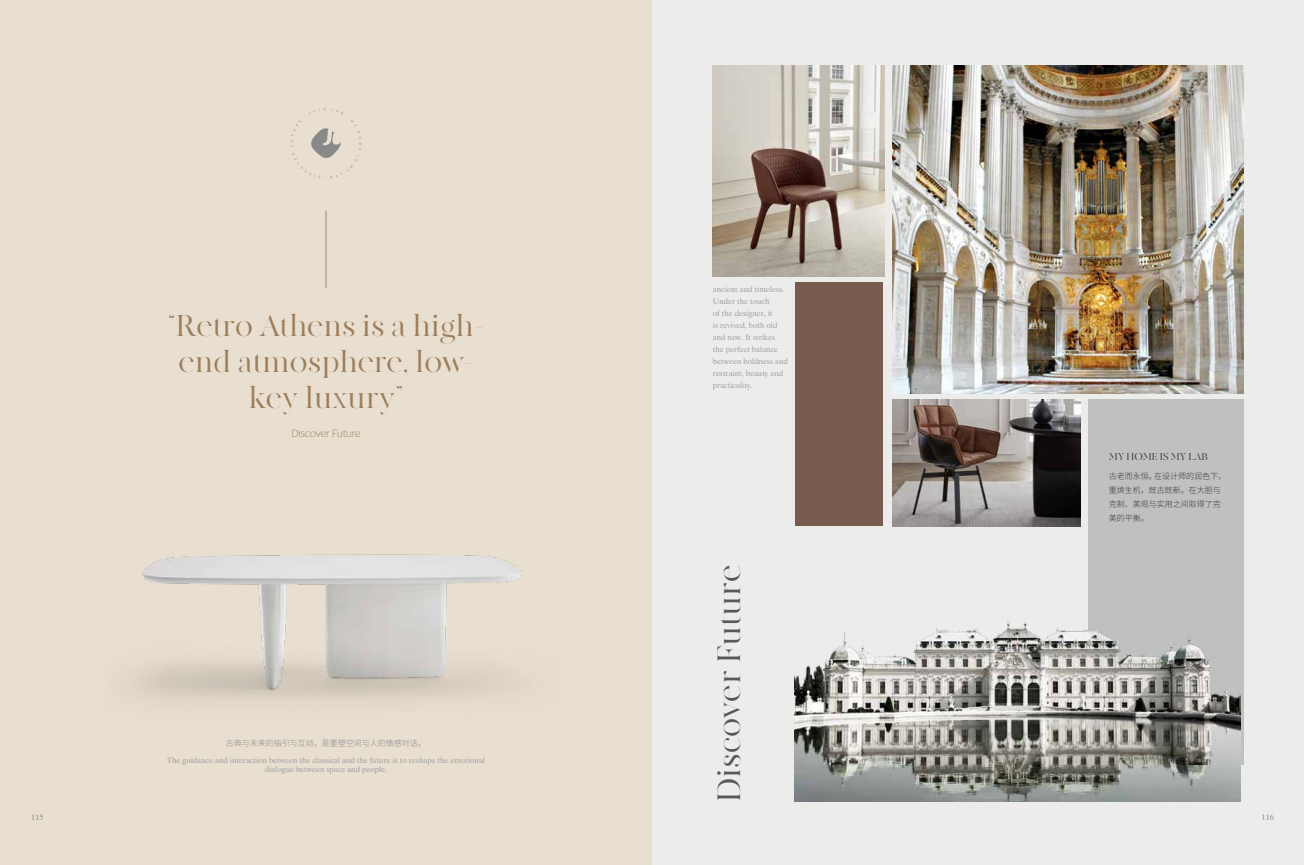
<style>
.page{position:relative;width:1304px;height:865px;background:#fff}
.page>*{position:absolute;margin:0;border:0;box-sizing:border-box;transform-origin:0 0}
.t1{font:32.2px "MADE Canvas";color:#595757}
.t2{font:30px/36px "MADE Canvas";color:#9d7e5b;text-align:center}
.t3{font:300 10.5px "Stag Sans";color:#9d7e5b}
.t4{font:10px "MADE Canvas";color:#3e3a39}
.t5{font:8px/12px "Dutch 801 BT";color:#9fa0a0;text-align:center}
.t6{font:300 8px/14px "Source Han Sans CN";color:#3e3a39}
.t7{font:300 8px "Source Han Sans CN";color:#898989}
.t8{font:8px "Dutch 801 BT";letter-spacing:.025em;color:#898989}
</style>
<div class="page">
<div style="left:0;top:0;width:652px;height:865px;background:#e9dfd1"></div>
<hr style="left:326px;top:211px;width:1px;height:77px;background:#898989">
<img style="left:133px;top:554px;width:389px;height:147px">
<svg style="left:290px;top:108px;width:71px;height:70px"></svg>
<div style="left:652px;top:0;width:652px;height:865px;background:#ececeb"></div>
<img style="left:892px;top:65px;width:351px;height:328px">
<img style="left:713px;top:65px;width:172px;height:211px">
<img style="left:892px;top:399px;width:188px;height:127px">
<div style="left:795px;top:282px;width:87px;height:244px;background:#785a4e"></div>
<div style="left:1088px;top:399px;width:155px;height:365px;background:#bfc0c0"></div>
<img style="left:795px;top:526px;width:446px;height:276px">
<h2 class="t2" style="left:168px;top:310px;width:318px">“Retro Athens is a high&shy;end atmosphere, low&shy;key luxury”</h2>
<h3 class="t3" style="left:291px;top:427px;width:71px">Discover Future</h3>
<p class="t7" style="left:226px;top:738px;width:202px">古典与未来的指引与互动，是重塑空间与人的情感对话。</p>
<p class="t5" style="left:167px;top:755px;width:320px;line-height:9.6px">The guidance and interaction between the classical and the future is to reshape the emotional dialogue between space and people.</p>
<p class="t5" style="left:713px;top:283px;width:76px;text-align:left">ancient and timeless.<br>Under the touch<br>of the designer, it<br>is revived, both old and new. It strikes the perfect balance between boldness and restraint, beauty and practicality.</p>
<h1 class="t1" style="left:712px;top:802px;width:238px;rotate:-90deg">Discover Future</h1>
<p class="t4" style="left:1109px;top:451px;width:100px">MY HOME IS MY LAB</p>
<p class="t6" style="left:1109px;top:469px;width:119px">古老而永恒。在设计师的润色下，重焕生机，既古既新。在大胆与克制、美观与实用之间取得了完美的平衡。</p>
<p class="t8" style="left:31px;top:812px;width:14px">115</p>
<p class="t8" style="left:1261px;top:812px;width:14px">116</p>
</div>
